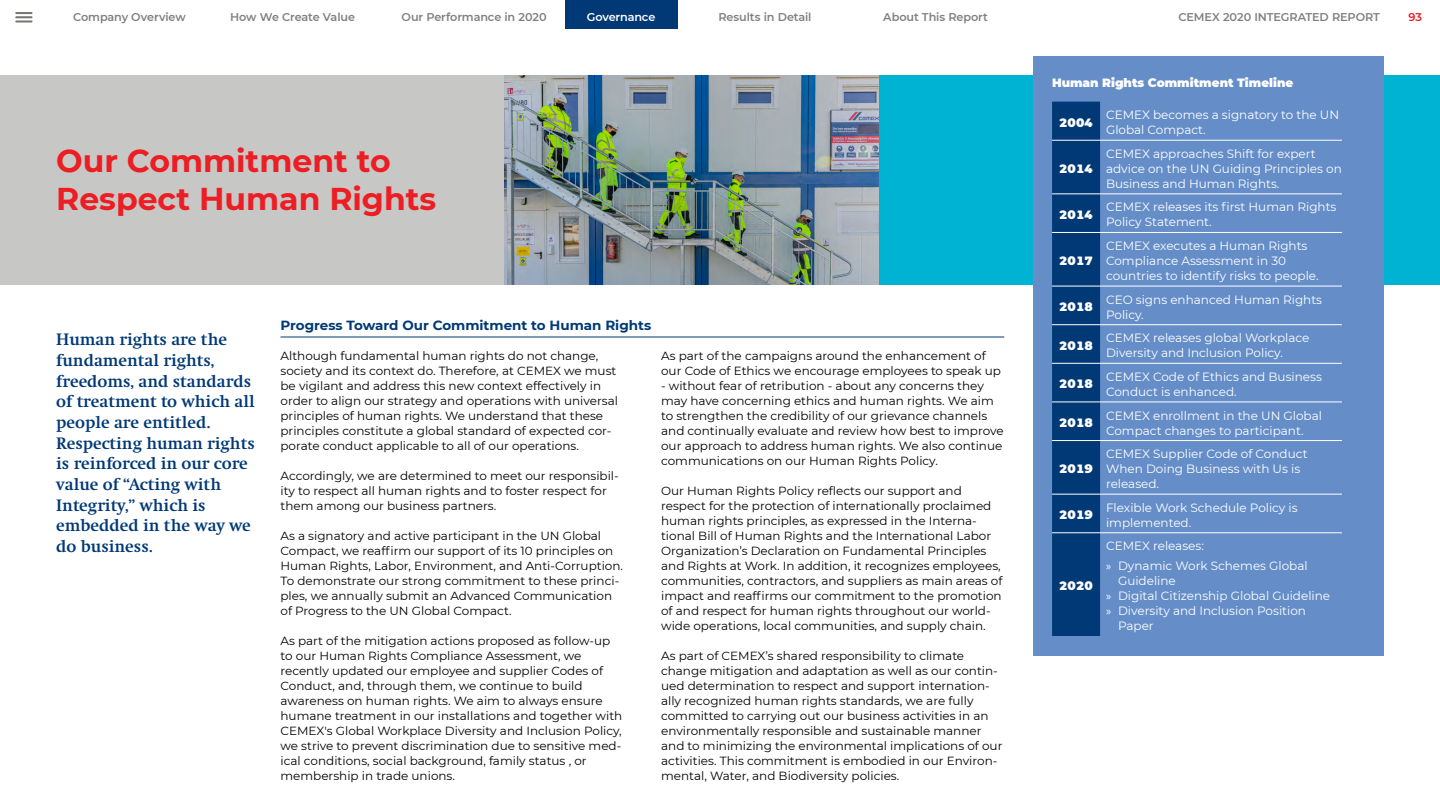
<style>
.page{position:relative;width:1440px;height:810px;background:#fff}
.page>*{position:absolute;margin:0;border:0;box-sizing:border-box;transform-origin:0 0}
.t1{font:700 31.5px/37.8px "Montserrat";color:#ed1d24}
.t2{font:700 17.25px/20.7px "Swift CEEF";color:#003976}
.t3{font:700 13.27px "Montserrat";color:#003976}
.t4{font:12px/15px "Montserrat";color:#fff}
.t5{font:900 12px "Montserrat";color:#fff}
.t6{font:11.77px/15px "Montserrat";color:#000}
.t7{font:600 11.25px "Montserrat";letter-spacing:-.01em;color:#808080}
.t8{font:600 11.25px "Montserrat";letter-spacing:-.01em;color:#fff}
.t9{font:600 11.25px "Montserrat";color:#ed1d24}
.s1{font-family:"Myriad Pro"}
</style>
<div class="page">
<svg style="left:15px;top:12px;width:18px;height:6px"></svg>
<hr style="left:15px;top:20px;width:18px;height:3px;background:#787773">
<div style="left:565px;top:0;width:112px;height:28px;background:#003976"></div>
<hr style="left:281px;top:337px;width:723px;height:1px;background:#003976">
<div style="left:505px;top:75px;width:935px;height:210px;background:#00b3d2"></div>
<div style="left:0;top:75px;width:505px;height:210px;background:#c7c7c5"></div>
<img style="left:505px;top:75px;width:374px;height:210px">
<div style="left:1033px;top:56px;width:351px;height:600px;background:#658ec9"></div>
<div style="left:1052px;top:102px;width:48px;height:534px;background:#003976"></div>
<hr style="left:1052px;top:140px;width:48px;height:1px;background:#fff">
<hr style="left:1100px;top:140px;width:242px;height:1px;background:#fff">
<hr style="left:1052px;top:193px;width:48px;height:1px;background:#fff">
<hr style="left:1100px;top:193px;width:242px;height:1px;background:#fff">
<hr style="left:1052px;top:232px;width:48px;height:1px;background:#fff">
<hr style="left:1100px;top:232px;width:242px;height:1px;background:#fff">
<hr style="left:1052px;top:286px;width:48px;height:1px;background:#fff">
<hr style="left:1100px;top:286px;width:242px;height:1px;background:#fff">
<hr style="left:1052px;top:324px;width:48px;height:1px;background:#fff">
<hr style="left:1100px;top:324px;width:242px;height:1px;background:#fff">
<hr style="left:1052px;top:363px;width:48px;height:1px;background:#fff">
<hr style="left:1100px;top:363px;width:242px;height:1px;background:#fff">
<hr style="left:1052px;top:402px;width:48px;height:1px;background:#fff">
<hr style="left:1100px;top:402px;width:242px;height:1px;background:#fff">
<hr style="left:1052px;top:440px;width:48px;height:1px;background:#fff">
<hr style="left:1100px;top:440px;width:242px;height:1px;background:#fff">
<hr style="left:1052px;top:494px;width:48px;height:1px;background:#fff">
<hr style="left:1100px;top:494px;width:242px;height:1px;background:#fff">
<hr style="left:1052px;top:532px;width:48px;height:1px;background:#fff">
<hr style="left:1100px;top:532px;width:242px;height:1px;background:#fff">
<p class="t7" style="left:73px;top:9px;width:114px">Company Overview</p>
<p class="t7" style="left:230px;top:9px;width:126px">How We Create Value</p>
<p class="t7" style="left:402px;top:9px;width:147px">Our Performance in 2020</p>
<p class="t8" style="left:587px;top:9px;width:70px">Governance</p>
<p class="t7" style="left:718px;top:9px;width:95px">Results in Detail</p>
<p class="t7" style="left:883px;top:9px;width:106px">About This Report</p>
<p class="t7" style="left:1178px;top:9px;width:203px">CEMEX 2020 INTEGRATED REPORT</p>
<p class="t9" style="left:1408px;top:9px;width:15px">93</p>
<h1 class="t1" style="left:56px;top:140px;width:381px">Our Commitment to<br>Respect Human Rights</h1>
<p class="t2" style="left:56px;top:330px;width:200px">Human rights are the fundamental rights, freedoms, and standards of treatment to which all people are entitled.<br>Respecting human rights is reinforced in our core value of “Acting with<br>Integrity,” which is embedded in the way we do business.</p>
<p class="t3" style="left:281px;top:316px;width:372px">Progress Toward Our Commitment to Human Rights</p>
<p class="t6" style="left:281px;top:348px;width:339px">Although fundamental human rights do not change, society and its context do. Therefore, at CEMEX we must be vigilant and address this new context effectively in order to align our strategy and operations with universal principles of human rights. We understand that these principles constitute a global standard of expected cor&shy;porate conduct applicable to all of our operations.</p>
<p class="t6" style="left:281px;top:468px;width:340px">Accordingly, we are determined to meet our responsibil&shy;ity to respect all human rights and to foster respect for them among our business partners.</p>
<p class="t6" style="left:281px;top:528px;width:344px">As a signatory and active participant in the UN Global Compact, we reaffirm our support of its 10 principles on Human Rights, Labor, Environment, and Anti-Corruption.<br>To demonstrate our strong commitment to these princi&shy;ples, we annually submit an Advanced Communication of Progress to the UN Global Compact.</p>
<p class="t6" style="left:281px;top:633px;width:343px">As part of the mitigation actions proposed as follow-up to our Human Rights Compliance Assessment, we recently updated our employee and supplier Codes of Conduct, and, through them, we continue to build awareness on human rights. We aim to always ensure humane treatment in our installations and together with CEMEX's Global Workplace Diversity and Inclusion Policy, we strive to prevent discrimination due to sensitive med&shy;ical conditions, social background, family status , or membership in trade unions.</p>
<p class="t6" style="left:661px;top:348px;width:341px">As part of the campaigns around the enhancement of our Code of Ethics we encourage employees to speak up</p>
<p class="t6" style="left:661px;top:378px;width:344px">- without fear of retribution - about any concerns they may have concerning ethics and human rights. We aim to strengthen the credibility of our grievance channels and continually evaluate and review how best to improve our approach to address human rights. We also continue communications on our Human Rights Policy.</p>
<p class="t6" style="left:661px;top:483px;width:343px">Our Human Rights Policy reflects our support and respect for the protection of internationally proclaimed human rights principles, as expressed in the Interna&shy;tional Bill of Human Rights and the International Labor Organization’s Declaration on Fundamental Principles and Rights at Work. In addition, it recognizes employees, communities, contractors, and suppliers as main areas of impact and reaffirms our commitment to the promotion of and respect for human rights throughout our world&shy;wide operations, local communities, and supply chain.</p>
<p class="t6" style="left:661px;top:648px;width:343px">As part of CEMEX’s shared responsibility to climate change mitigation and adaptation as well as our contin&shy;ued determination to respect and support internation&shy;ally recognized human rights standards, we are fully committed to carrying out our business activities in an environmentally responsible and sustainable manner and to minimizing the environmental implications of our activities. This commitment is embodied in our Environ&shy;mental, Water, and Biodiversity policies.</p>
<p class="t5" style="left:1052px;top:73px;width:243px">Human Rights Commitment Timeline</p>
<p class="t5" style="left:1059px;top:113px;width:35px">2004</p>
<p class="t4" style="left:1106px;top:107px;width:235px">CEMEX becomes a signatory to the UN<br>Global Compact.</p>
<p class="t5" style="left:1059px;top:160px;width:35px">2014</p>
<p class="t4" style="left:1106px;top:146px;width:237px">CEMEX approaches Shift for expert advice on the UN Guiding Principles on<br>Business and Human Rights.</p>
<p class="t5" style="left:1059px;top:206px;width:35px">2014</p>
<p class="t4" style="left:1106px;top:199px;width:232px">CEMEX releases its first Human Rights<br>Policy Statement.</p>
<p class="t5" style="left:1059px;top:252px;width:35px">2017</p>
<p class="t4" style="left:1106px;top:238px;width:214px">CEMEX executes a Human Rights<br>Compliance Assessment in 30 countries to identify risks to people.</p>
<p class="t5" style="left:1059px;top:298px;width:35px">2018</p>
<p class="t4" style="left:1106px;top:292px;width:218px">CEO signs enhanced Human Rights<br>Policy.</p>
<p class="t5" style="left:1059px;top:337px;width:35px">2018</p>
<p class="t4" style="left:1106px;top:330px;width:205px">CEMEX releases global Workplace<br>Diversity and Inclusion Policy.</p>
<p class="t5" style="left:1059px;top:375px;width:35px">2018</p>
<p class="t4" style="left:1106px;top:369px;width:217px">CEMEX Code of Ethics and Business<br>Conduct is enhanced.</p>
<p class="t5" style="left:1059px;top:414px;width:35px">2018</p>
<p class="t4" style="left:1106px;top:407px;width:217px">CEMEX enrollment in the UN Global<br>Compact changes to participant.</p>
<p class="t5" style="left:1059px;top:460px;width:35px">2019</p>
<p class="t4" style="left:1106px;top:446px;width:203px">CEMEX Supplier Code of Conduct<br>When Doing Business with Us is released.</p>
<p class="t5" style="left:1059px;top:506px;width:35px">2019</p>
<p class="t4" style="left:1106px;top:500px;width:193px">Flexible Work Schedule Policy is implemented.</p>
<p class="t5" style="left:1059px;top:577px;width:35px">2020</p>
<p class="t4" style="left:1106px;top:536px;width:203px;line-height:19.6px">CEMEX releases:<br><span class="s1">»</span> Dynamic Work Schemes Global</p>
<p class="t4" style="left:1118px;top:573px;width:59px">Guideline</p>
<p class="t4" style="left:1106px;top:588px;width:226px"><span class="s1">»</span> Digital Citizenship Global Guideline</p>
<p class="t4" style="left:1106px;top:603px;width:201px"><span class="s1">»</span> Diversity and Inclusion Position</p>
<p class="t4" style="left:1118px;top:618px;width:37px">Paper</p>
</div>
